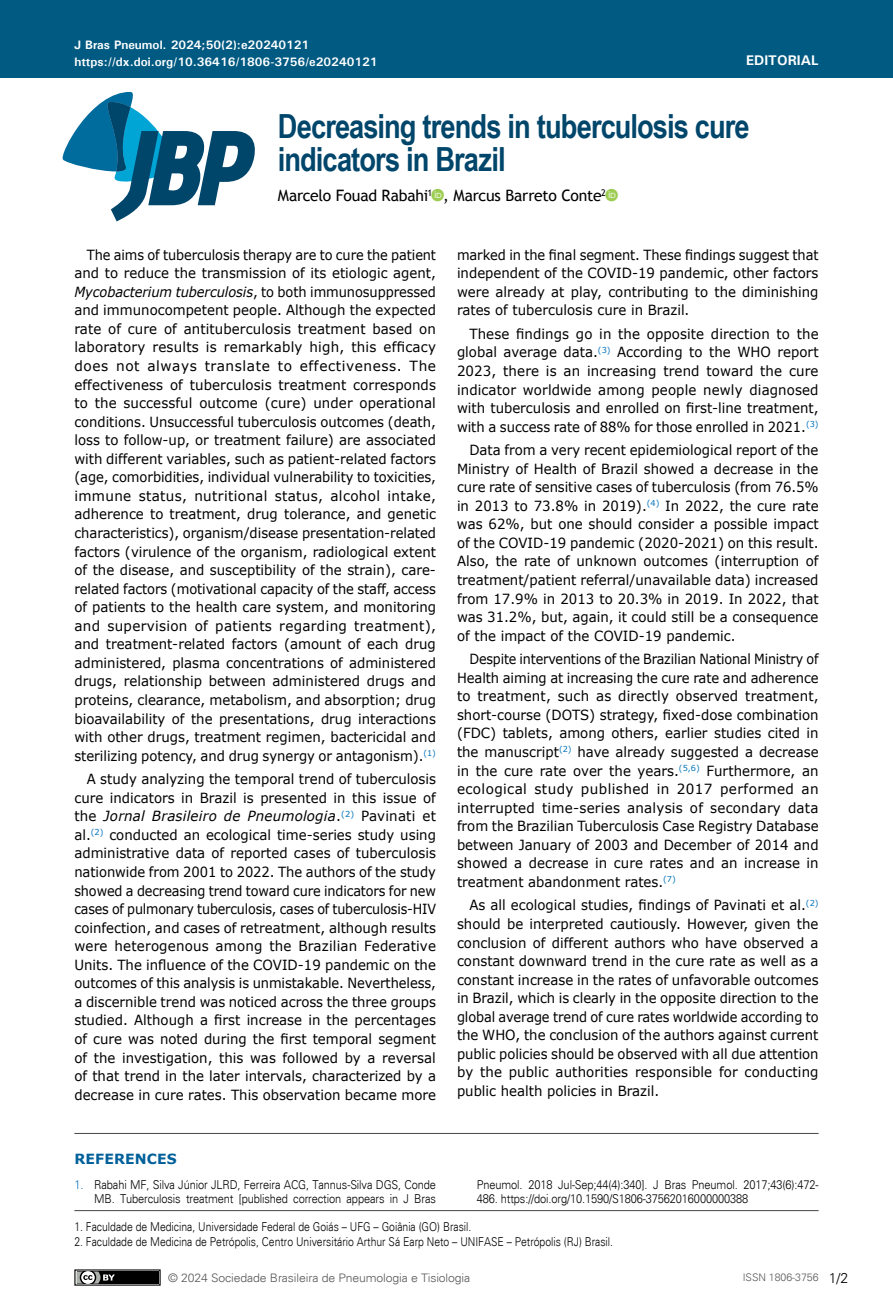
<style>
.page{position:relative;width:893px;height:1315px;background:#fff}
.page>*{position:absolute;margin:0;border:0;box-sizing:border-box;transform-origin:0 0}
.t1{font:700 33.25px/33.2px "Arial Narrow";letter-spacing:-.03em;color:#00466b}
.t2{font:21px "ID font Regular";color:#9dcc52}
.t3{font:15.75px "Trebuchet MS";letter-spacing:-.015em;color:#000}
.t4{font:14px/18.6px "Verdana";color:#000;text-align:justify;scale:.95 1}
.t5{font:14px/18.6px "Verdana";color:#000;text-align:justify;scale:.92 1}
.t6{font:14px/18.6px "Verdana";color:#000;text-align:justify;scale:.91 1}
.t7{font:14px/18.6px "Verdana";color:#000;text-align:justify;scale:.93 1}
.t8{font:700 14px "Verdana";letter-spacing:.01em;color:#01609a}
.t9{font:700 14px "Univers";color:#fff}
.t10{font:300 14px "Univers";color:#000}
.t11{font:300 12.25px/14px "Univers";letter-spacing:-.01em;color:#000;text-align:right;scale:.9 1}
.t12{font:300 12.25px "Univers";letter-spacing:-.01em;color:#000;scale:.85 1}
.t13{font:700 12.25px "Univers";color:#fff}
.t14{font:300 11.72px "Univers";letter-spacing:-.01em;color:#58595b;scale:1.04 1}
.t15{font:300 10.5px "Univers";color:#58595b}
.s1{font-family:"ID font Regular";font-size:21px;color:#9dcc52}
.s2{font-style:italic}
.s3{color:#0072bc}
</style>
<div class="page">
<div style="left:0;top:0;width:893px;height:78px;background:#005a82"></div>
<svg style="left:62px;top:91px;width:193px;height:130px"></svg>
<svg style="left:76px;top:1271px;width:83px;height:12px"></svg>
<div style="left:74px;top:1269px;width:87px;height:16px;border:1px solid #000"></div>
<div style="left:77px;top:1271px;width:81px;height:12px;background:#000"></div>
<svg style="left:77px;top:1271px;width:38px;height:12px"></svg>
<hr style="left:74px;top:1210px;width:745px;height:1px;background:#464547">
<hr style="left:74px;top:1133px;width:745px;height:1px;background:#464547">
<p class="t13" style="left:74px;top:37px;width:236px">J Bras Pneumol. 2024;50(2):e20240121</p>
<p class="t13" style="left:74px;top:54px;width:305px">https://dx.doi.org/10.36416/1806-3756/e20240121</p>
<p class="t9" style="left:746px;top:52px;width:74px">EDITORIAL</p>
<h1 class="t1" style="left:278px;top:108px;width:473px">Decreasing trends in tuberculosis cure indicators in Brazil</h1>
<p class="t3" style="left:278px;top:186px;width:330px">Marcelo Fouad Rabahi<sup>1</sup><span class="s1">a</span>, Marcus Barreto Conte<sup>2</sup></p>
<h2 class="t2" style="left:606px;top:184px;width:14px">a</h2>
<p class="t5" style="left:74px;top:245px;width:395px;text-indent:12px">The aims of tuberculosis therapy are to cure the patient and to reduce the transmission of its etiologic agent, <span class="s2">Mycobacterium tuberculosis</span>, to both immunosuppressed and immunocompetent people. Although the expected rate of cure of antituberculosis treatment based on laboratory results is remarkably high, this efficacy does not always translate to effectiveness. The effectiveness of tuberculosis treatment corresponds to the successful outcome (cure) under operational conditions. Unsuccessful tuberculosis outcomes (death, loss to follow-up, or treatment failure) are associated with different variables, such as patient-related factors (age, comorbidities, individual vulnerability to toxicities, immune status, nutritional status, alcohol intake, adherence to treatment, drug tolerance, and genetic characteristics), organism/disease presentation-related factors (virulence of the organism, radiological extent of the disease, and susceptibility of the strain), care&shy;related factors (motivational capacity of the staff, access of patients to the health care system, and monitoring and supervision of patients regarding treatment), and treatment-related factors (amount of each drug administered, plasma concentrations of administered drugs, relationship between administered drugs and proteins, clearance, metabolism, and absorption; drug bioavailability of the presentations, drug interactions with other drugs, treatment regimen, bactericidal and sterilizing potency, and drug synergy or antagonism).<sup>(1)</sup></p>
<p class="t4" style="left:74px;top:770px;width:382px;text-indent:12px">A study analyzing the temporal trend of tuberculosis cure indicators in Brazil is presented in this issue of the <span class="s2">Jornal Brasileiro de Pneumologia</span>.<sup>(2)</sup> Pavinati et al.<sup>(2)</sup> conducted an ecological time-series study using administrative data of reported cases of tuberculosis nationwide from 2001 to 2022. The authors of the study showed a decreasing trend toward cure indicators for new cases of pulmonary tuberculosis, cases of tuberculosis-HIV coinfection, and cases of retreatment, although results were heterogenous among the Brazilian Federative Units. The influence of the COVID-19 pandemic on the outcomes of this analysis is unmistakable. Nevertheless, a discernible trend was noticed across the three groups studied. Although a first increase in the percentages of cure was noted during the first temporal segment of the investigation, this was followed by a reversal of that trend in the later intervals, characterized by a decrease in cure rates. This observation became more</p>
<p class="t7" style="left:457px;top:245px;width:390px">marked in the final segment. These findings suggest that independent of the COVID-19 pandemic, other factors were already at play, contributing to the diminishing rates of tuberculosis cure in Brazil.</p>
<p class="t4" style="left:457px;top:325px;width:382px;text-indent:12px">These findings go in the opposite direction to the global average data.<sup>(3)</sup> According to the WHO report 2023, there is an increasing trend toward the cure indicator worldwide among people newly diagnosed with tuberculosis and enrolled on first-line treatment, with a success rate of 88% for those enrolled in 2021.<sup>(3)</sup></p>
<p class="t4" style="left:457px;top:441px;width:382px;text-indent:12px">Data from a very recent epidemiological report of the Ministry of Health of Brazil showed a decrease in the cure rate of sensitive cases of tuberculosis (from 76.5% in 2013 to 73.8% in 2019).<sup>(4)</sup> In 2022, the cure rate was 62%, but one should consider a possible impact of the COVID-19 pandemic (2020-2021) on this result.<br>Also, the rate of unknown outcomes (interruption of treatment/patient referral/unavailable data) increased from 17.9% in 2013 to 20.3% in 2019. In 2022, that was 31.2%, but, again, it could still be a consequence of the impact of the COVID-19 pandemic.</p>
<p class="t6" style="left:457px;top:650px;width:399px;text-indent:12px">Despite interventions of the Brazilian National Ministry of Health aiming at increasing the cure rate and adherence to treatment, such as directly observed treatment, short-course (DOTS) strategy, fixed-dose combination (FDC) tablets, among others, earlier studies cited in the manuscript<sup>(2)</sup> have already suggested a decrease in the cure rate over the years.<sup>(5,6)</sup> Furthermore, an ecological study published in 2017 performed an interrupted time-series analysis of secondary data from the Brazilian Tuberculosis Case Registry Database between January of 2003 and December of 2014 and showed a decrease in cure rates and an increase in treatment abandonment rates.<sup>(7)</sup></p>
<p class="t4" style="left:457px;top:896px;width:382px;text-indent:12px">As all ecological studies, findings of Pavinati et al.<sup>(2) </sup>should be interpreted cautiously. However, given the conclusion of different authors who have observed a constant downward trend in the cure rate as well as a constant increase in the rates of unfavorable outcomes in Brazil, which is clearly in the opposite direction to the global average trend of cure rates worldwide according to the WHO, the conclusion of the authors against current public policies should be observed with all due attention by the public authorities responsible for conducting public health policies in Brazil.</p>
<p class="t8" style="left:74px;top:1149px;width:104px">REFERENCES</p>
<p class="t11" style="left:74px;top:1177px;width:403px"><span class="s3">1.</span> Rabahi MF, Silva Júnior JLRD, Ferreira ACG, Tannus-Silva DGS, Conde<br>MB. Tuberculosis treatment [published correction appears in J Bras</p>
<p class="t11" style="left:477px;top:1177px;width:381px;text-align:left">Pneumol. 2018 Jul-Sep;44(4):340]. J Bras Pneumol. 2017;43(6):472-<br>486. https://doi.org/10.1590/S1806-37562016000000388</p>
<p class="t12" style="left:74px;top:1219px;width:468px">1. Faculdade de Medicina, Universidade Federal de Goiás – UFG – Goiânia (GO) Brasil.</p>
<p class="t12" style="left:74px;top:1233px;width:635px">2. Faculdade de Medicina de Petrópolis, Centro Universitário Arthur Sá Earp Neto – UNIFASE – Petrópolis (RJ) Brasil.</p>
<p class="t14" style="left:168px;top:1270px;width:292px">© 2024 Sociedade Brasileira de Pneumologia e Tisiologia</p>
<p class="t15" style="left:743px;top:1271px;width:77px">ISSN 1806-3756</p>
<p class="t10" style="left:829px;top:1269px;width:21px">1/2</p>
</div>
